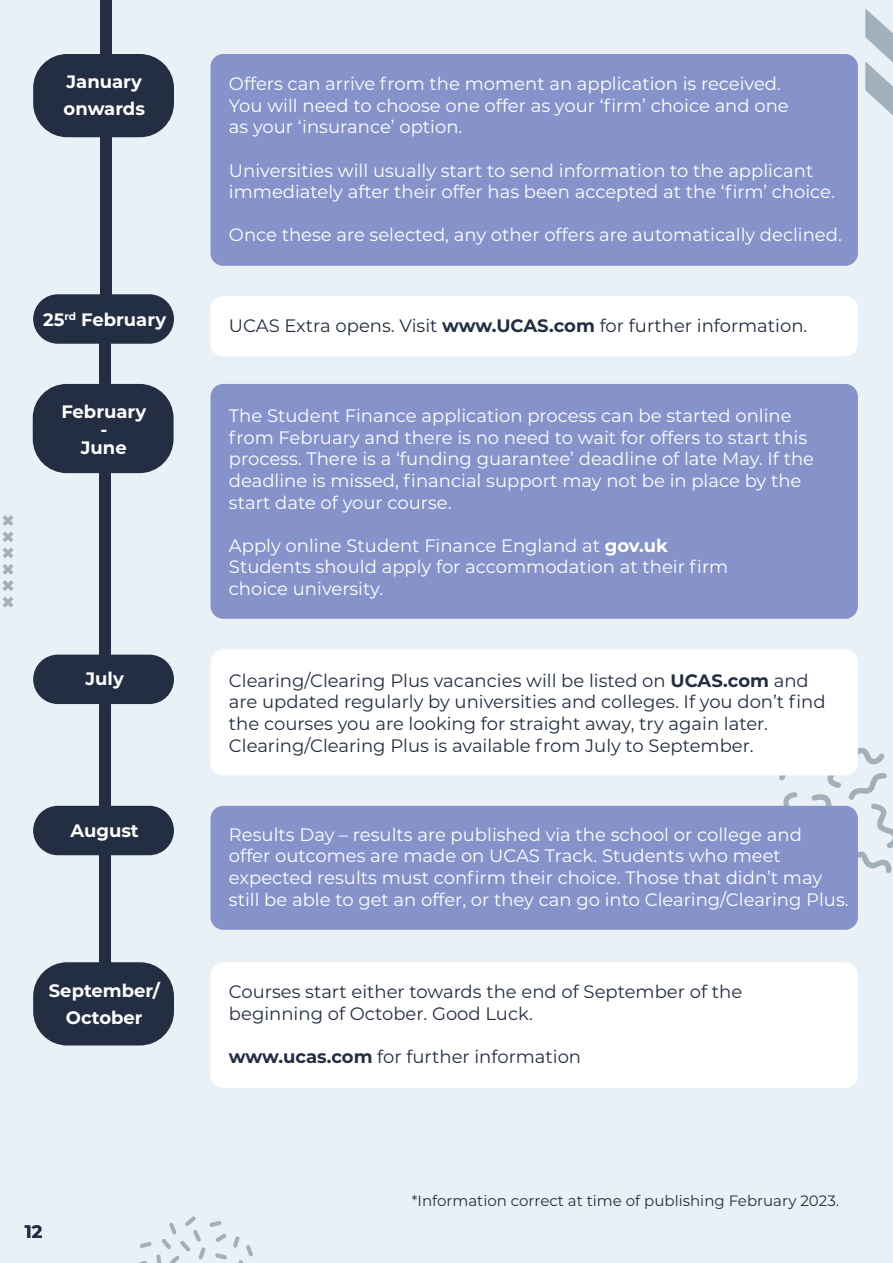
<style>
.page{position:relative;width:893px;height:1263px;background:#eaf1f6}
.page>*{position:absolute;margin:0;border:0;box-sizing:border-box;transform-origin:0 0}
.t1{font:18px/21.6px "Montserrat";color:#fff}
.t2{font:18px/21.6px "Montserrat";color:#232e42}
.t3{font:700 18px/27px "Montserrat";color:#fff;text-align:center}
.t4{font:700 18px "Montserrat";color:#232e42}
.t5{font:15px "Montserrat";color:#232e42}
.s1{font-weight:700}
</style>
<div class="page">
<svg style="left:772px;top:747px;width:121px;height:126px"></svg>
<div style="left:210px;top:54px;width:648px;height:212px;background:#8593ca;border-radius:13px"></div>
<div style="left:210px;top:296px;width:648px;height:60px;background:#fff;border-radius:13px"></div>
<div style="left:210px;top:649px;width:648px;height:126px;background:#fff;border-radius:13px"></div>
<div style="left:210px;top:806px;width:648px;height:124px;background:#8593ca;border-radius:13px"></div>
<div style="left:210px;top:962px;width:648px;height:126px;background:#fff;border-radius:13px"></div>
<div style="left:210px;top:384px;width:648px;height:235px;background:#8593ca;border-radius:13px"></div>
<svg style="left:139px;top:1216px;width:88px;height:47px"></svg>
<svg style="left:233px;top:1236px;width:20px;height:27px"></svg>
<svg style="left:865px;top:8px;width:28px;height:107px"></svg>
<svg style="left:3px;top:597px;width:11px;height:11px"></svg>
<svg style="left:3px;top:564px;width:11px;height:27px"></svg>
<svg style="left:3px;top:515px;width:11px;height:43px"></svg>
<div style="left:100px;top:0;width:12px;height:317px;background:#232e42"></div>
<div style="left:99px;top:338px;width:12px;height:337px;background:#232e42"></div>
<div style="left:99px;top:700px;width:12px;height:137px;background:#232e42"></div>
<div style="left:99px;top:842px;width:12px;height:157px;background:#232e42"></div>
<div style="left:33px;top:54px;width:141px;height:83px;background:#232e42;border-radius:34px"></div>
<div style="left:33px;top:962px;width:141px;height:83px;background:#232e42;border-radius:34px"></div>
<div style="left:33px;top:294px;width:141px;height:50px;background:#232e42;border-radius:25px"></div>
<div style="left:33px;top:655px;width:141px;height:49px;background:#232e42;border-radius:25px"></div>
<div style="left:33px;top:806px;width:141px;height:49px;background:#232e42;border-radius:25px"></div>
<div style="left:33px;top:384px;width:141px;height:89px;background:#232e42;border-radius:34px"></div>
<p class="t3" style="left:64px;top:67px;width:83px;text-align:left">January onwards</p>
<p class="t1" style="left:229px;top:72px;width:561px">Offers can arrive from the moment an application is received.<br>You will need to choose one offer as your ‘firm’ choice and one as your ‘insurance’ option.</p>
<p class="t1" style="left:229px;top:159px;width:607px">Universities will usually start to send information to the applicant immediately after their offer has been accepted at the ‘firm’ choice.</p>
<p class="t1" style="left:229px;top:223px;width:614px">Once these are selected, any other offers are automatically declined.</p>
<p class="t3" style="left:43px;top:305px;width:125px">25<sup>rd</sup> February</p>
<p class="t2" style="left:229px;top:314px;width:580px">UCAS Extra opens. Visit <span class="s1">www.UCAS.com</span> for further information.</p>
<p class="t3" style="left:61px;top:402px;width:87px;line-height:18px">February -<br>June</p>
<p class="t1" style="left:229px;top:404px;width:587px">The Student Finance application process can be started online from February and there is no need to wait for offers to start this process. There is a ‘funding guarantee’ deadline of late May. If the deadline is missed, financial support may not be in place by the start date of your course.</p>
<p class="t1" style="left:229px;top:534px;width:501px">Apply online Student Finance England at <span class="s1">gov.uk<br></span>Students should apply for accommodation at their firm choice university.</p>
<p class="t3" style="left:85px;top:664px;width:40px">July</p>
<p class="t2" style="left:229px;top:669px;width:598px">Clearing/Clearing Plus vacancies will be listed on <span class="s1">UCAS.com</span> and are updated regularly by universities and colleges. If you don’t find the courses you are looking for straight away, try again later.<br>Clearing/Clearing Plus is available from July to September.</p>
<p class="t3" style="left:70px;top:816px;width:70px">August</p>
<p class="t1" style="left:229px;top:823px;width:621px">Results Day – results are published via the school or college and<br>offer outcomes are made on UCAS Track. Students who meet expected results must confirm their choice. Those that didn’t may still be able to get an offer, or they can go into Clearing/Clearing Plus.</p>
<p class="t3" style="left:49px;top:976px;width:112px">September/<br>October</p>
<p class="t2" style="left:229px;top:980px;width:515px">Courses start either towards the end of September of the beginning of October. Good Luck.</p>
<p class="t2" style="left:229px;top:1045px;width:354px"><span class="s1">www.ucas.com</span> for further information</p>
<p class="t5" style="left:412px;top:1190px;width:429px">*Information correct at time of publishing February 2023.</p>
<p class="t4" style="left:25px;top:1218px;width:19px">12</p>
</div>
